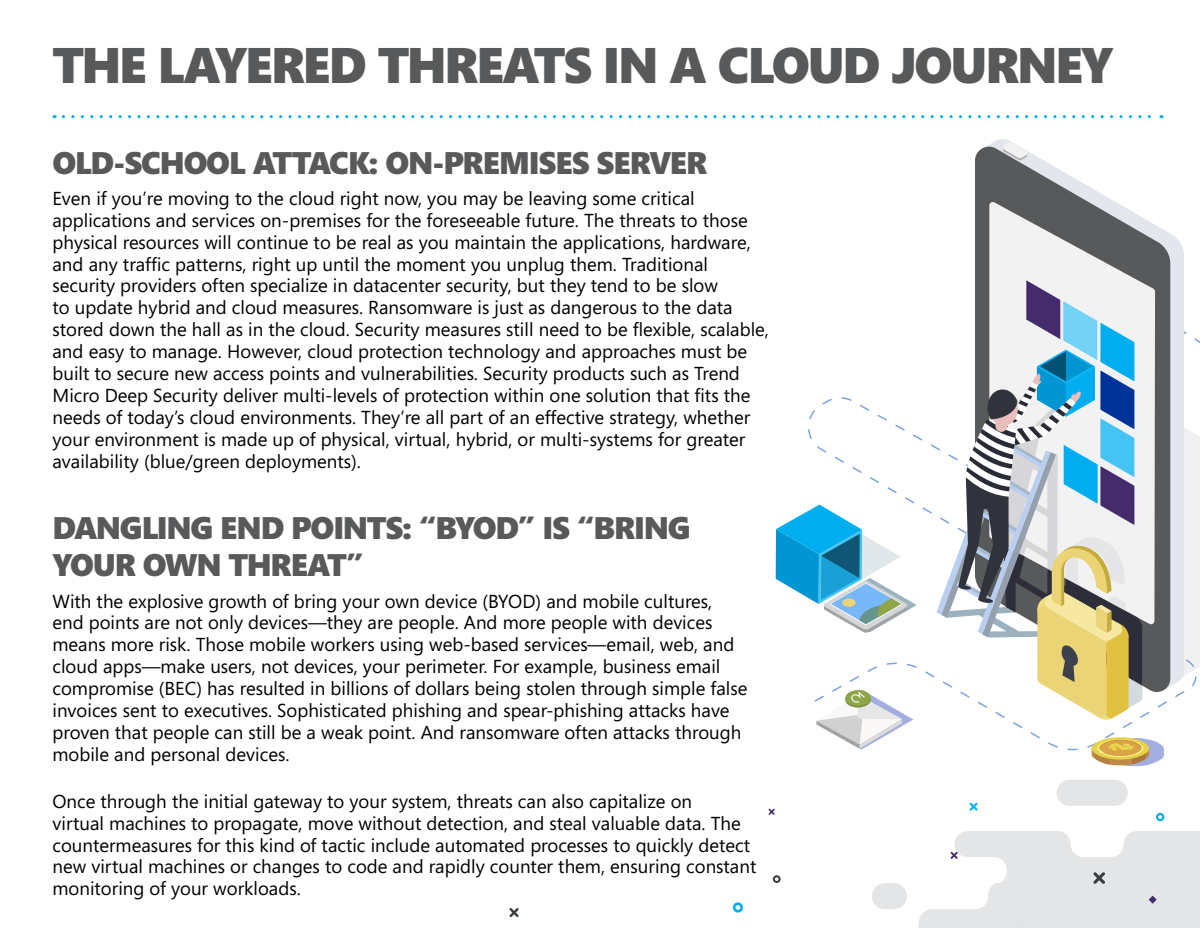
<style>
.page{position:relative;width:1200px;height:928px;background:#fff}
.page>*{position:absolute;margin:0;border:0;box-sizing:border-box;transform-origin:0 0}
.t1{font:900 50px "Segoe";letter-spacing:-.045em;color:#58595b}
.t2{font:900 31.25px/37.5px "Segoe";letter-spacing:-.04em;color:#58595b}
.t3{font:18.75px/21.9px "Segoe";color:#000}
</style>
<div class="page">
<svg style="left:63px;top:115px;width:1099px;height:3px"></svg>
<div style="left:1057px;top:779px;width:71px;height:26px;background:#e4e5e6;border-radius:13px"></div>
<svg style="left:970px;top:802px;width:8px;height:8px"></svg>
<svg style="left:1156px;top:812px;width:8px;height:9px"></svg>
<svg style="left:872px;top:831px;width:328px;height:97px"></svg>
<svg style="left:509px;top:908px;width:10px;height:9px"></svg>
<svg style="left:768px;top:808px;width:7px;height:6px"></svg>
<svg style="left:773px;top:875px;width:8px;height:8px"></svg>
<svg style="left:733px;top:902px;width:10px;height:10px"></svg>
<svg style="left:808px;top:397px;width:324px;height:353px"></svg>
<svg style="left:987px;top:139px;width:197px;height:141px"></svg>
<svg style="left:975px;top:146px;width:195px;height:134px"></svg>
<svg style="left:989px;top:201px;width:166px;height:79px"></svg>
<svg style="left:937px;top:280px;width:263px;height:443px"></svg>
<svg style="left:816px;top:689px;width:97px;height:60px"></svg>
<svg style="left:776px;top:504px;width:141px;height:129px"></svg>
<div style="left:842px;top:598px;width:14px;height:9px;background:#ebd475;border-radius:50%"></div>
<svg style="left:1092px;top:737px;width:72px;height:29px"></svg>
<svg style="left:1003px;top:142px;width:25px;height:18px"></svg>
<h1 class="t1" style="left:52px;top:30px;width:1063px">THE LAYERED THREATS IN A CLOUD JOURNEY</h1>
<h2 class="t2" style="left:52px;top:143px;width:657px">OLD-SCHOOL ATTACK: ON-PREMISES SERVER</h2>
<p class="t3" style="left:52px;top:187px;width:718px">Even if you’re moving to the cloud right now, you may be leaving some critical applications and services on-premises for the foreseeable future. The threats to those physical resources will continue to be real as you maintain the applications, hardware, and any traffic patterns, right up until the moment you unplug them. Traditional security providers often specialize in datacenter security, but they tend to be slow<br>to update hybrid and cloud measures. Ransomware is just as dangerous to the data stored down the hall as in the cloud. Security measures still need to be flexible, scalable, and easy to manage. However, cloud protection technology and approaches must be built to secure new access points and vulnerabilities. Security products such as Trend Micro Deep Security deliver multi-levels of protection within one solution that fits the needs of today’s cloud environments. They’re all part of an effective strategy, whether your environment is made up of physical, virtual, hybrid, or multi-systems for greater availability (blue/green deployments).</p>
<h2 class="t2" style="left:52px;top:508px;width:640px">DANGLING END POINTS: “BYOD” IS “BRING<br>YOUR OWN THREAT”</h2>
<p class="t3" style="left:52px;top:589px;width:696px">With the explosive growth of bring your own device (BYOD) and mobile cultures, end points are not only devices—they are people. And more people with devices means more risk. Those mobile workers using web-based services—email, web, and cloud apps—make users, not devices, your perimeter. For example, business email compromise (BEC) has resulted in billions of dollars being stolen through simple false invoices sent to executives. Sophisticated phishing and spear-phishing attacks have proven that people can still be a weak point. And ransomware often attacks through mobile and personal devices.</p>
<p class="t3" style="left:52px;top:789px;width:705px">Once through the initial gateway to your system, threats can also capitalize on<br>virtual machines to propagate, move without detection, and steal valuable data. The countermeasures for this kind of tactic include automated processes to quickly detect new virtual machines or changes to code and rapidly counter them, ensuring constant monitoring of your workloads.</p>
</div>
